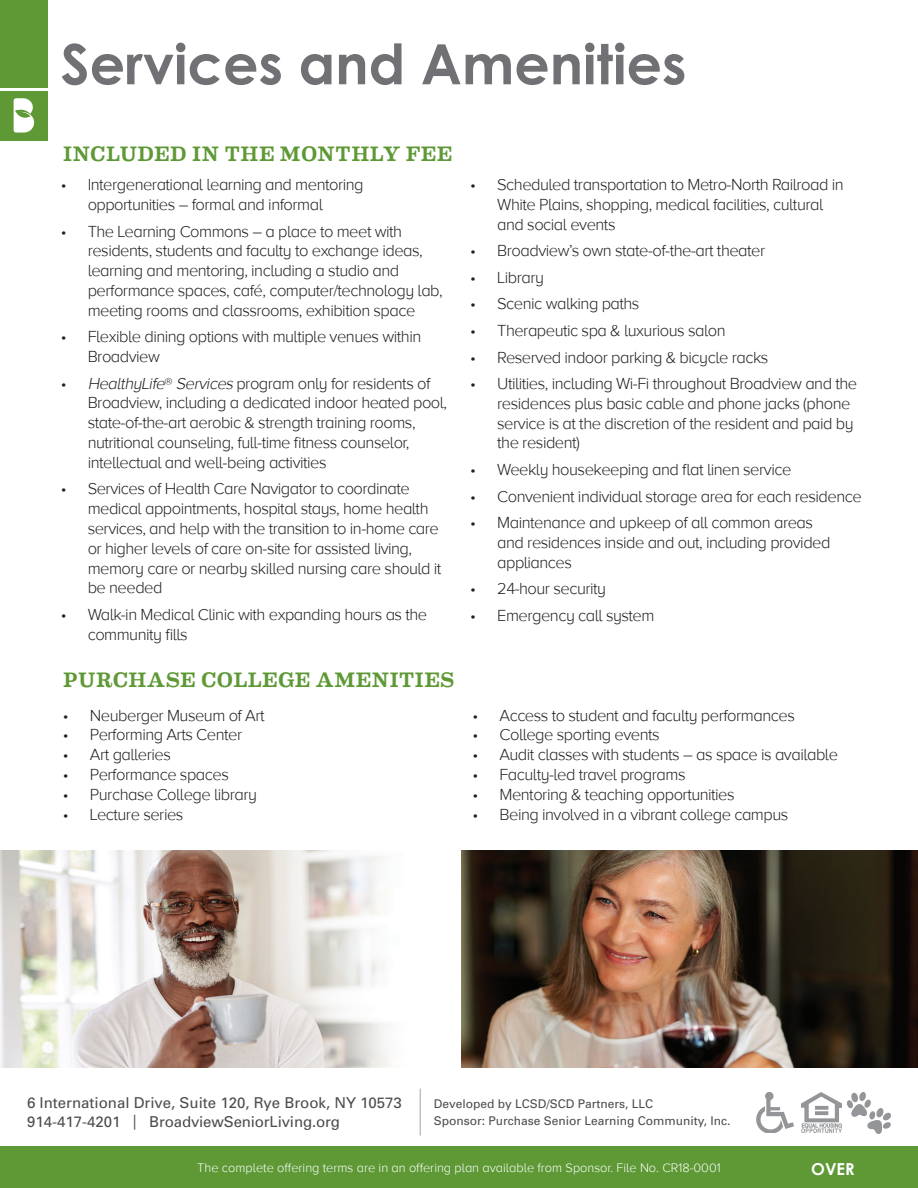
<style>
.page{position:relative;width:918px;height:1188px;background:#fff}
.page>*{position:absolute;margin:0;border:0;box-sizing:border-box;transform-origin:0 0}
.t1{font:700 55.65px "Century Gothic";color:#717074}
.t2{font:500 21px "Eames Century Modern";letter-spacing:.02em;color:#5e9936}
.t3{font:300 16.5px/19.8px "Proxima Nova A";letter-spacing:-.03em;color:#231f20}
.t4{font:700 16.5px "Century Gothic";color:#fff}
.t5{font:15px "Univers";color:#4b4c4d}
.t6{font:300 12.75px "Proxima Nova A";color:#fff}
.t7{font:12px "Univers";color:#4b4c4d}
.s1{font-style:italic}
</style>
<div class="page">
<div style="left:0;top:1146px;width:918px;height:42px;background:#5e9936"></div>
<img style="left:801px;top:1092px;width:40px;height:41px">
<img style="left:848px;top:1092px;width:43px;height:41px">
<img style="left:756px;top:1092px;width:38px;height:41px">
<hr style="left:420px;top:1089px;width:1px;height:47px;background:#a3a4a8">
<div style="left:0;top:0;width:47px;height:87px;background:#5e9936"></div>
<div style="left:0;top:91px;width:47px;height:49px;background:#5e9936"></div>
<svg style="left:14px;top:98px;width:20px;height:35px"></svg>
<img style="left:462px;top:850px;width:456px;height:217px">
<img style="left:0;top:850px;width:390px;height:217px">
<p class="t1" style="left:61px;top:29px;width:627px">Services and Amenities</p>
<p class="t2" style="left:63px;top:138px;width:390px">INCLUDED IN THE MONTHLY FEE</p>
<p class="t3" style="left:88px;top:175px;width:278px;text-indent:-27px">• Intergenerational learning and mentoring opportunities – formal and informal</p>
<p class="t3" style="left:88px;top:221px;width:357px;text-indent:-27px">• The Learning Commons – a place to meet with residents, students and faculty to exchange ideas, learning and mentoring, including a studio and performance spaces, café, computer/technology lab, meeting rooms and classrooms, exhibition space</p>
<p class="t3" style="left:88px;top:327px;width:335px;text-indent:-27px">• Flexible dining options with multiple venues within<br>Broadview</p>
<p class="t3" style="left:88px;top:373px;width:361px;text-indent:-27px">• <span class="s1">HealthyLife</span>® <span class="s1">Services</span> program only for residents of Broadview, including a dedicated indoor heated pool, state-of-the-art aerobic &amp; strength training rooms, nutritional counseling, full-time fitness counselor, intellectual and well-being activities</p>
<p class="t3" style="left:88px;top:479px;width:355px;text-indent:-27px">• Services of Health Care Navigator to coordinate medical appointments, hospital stays, home health services, and help with the transition to in-home care or higher levels of care on-site for assisted living, memory care or nearby skilled nursing care should it be needed</p>
<p class="t3" style="left:88px;top:604px;width:341px;text-indent:-27px">• Walk-in Medical Clinic with expanding hours as the community fills</p>
<p class="t2" style="left:63px;top:665px;width:393px">PURCHASE COLLEGE AMENITIES</p>
<p class="t3" style="left:63px;top:705px;width:203px">• Neuberger Museum of Art</p>
<p class="t3" style="left:63px;top:725px;width:181px">• Performing Arts Center</p>
<p class="t3" style="left:63px;top:745px;width:110px">• Art galleries</p>
<p class="t3" style="left:63px;top:764px;width:167px">• Performance spaces</p>
<p class="t3" style="left:63px;top:784px;width:196px">• Purchase College library</p>
<p class="t3" style="left:63px;top:804px;width:122px">• Lecture series</p>
<p class="t3" style="left:497px;top:175px;width:348px;text-indent:-27px">• Scheduled transportation to Metro-North Railroad in<br>White Plains, shopping, medical facilities, cultural and social events</p>
<p class="t3" style="left:470px;top:241px;width:297px">• Broadview’s own state-of-the-art theater</p>
<p class="t3" style="left:470px;top:267px;width:75px">• Library</p>
<p class="t3" style="left:470px;top:294px;width:171px">• Scenic walking paths</p>
<p class="t3" style="left:470px;top:320px;width:257px">• Therapeutic spa &amp; luxurious salon</p>
<p class="t3" style="left:470px;top:347px;width:300px">• Reserved indoor parking &amp; bicycle racks</p>
<p class="t3" style="left:497px;top:374px;width:361px;text-indent:-27px">• Utilities, including Wi-Fi throughout Broadview and the residences plus basic cable and phone jacks (phone service is at the discretion of the resident and paid by the resident)</p>
<p class="t3" style="left:470px;top:459px;width:323px">• Weekly housekeeping and flat linen service</p>
<p class="t3" style="left:470px;top:486px;width:393px">• Convenient individual storage area for each residence</p>
<p class="t3" style="left:497px;top:513px;width:335px;text-indent:-27px">• Maintenance and upkeep of all common areas and residences inside and out, including provided appliances</p>
<p class="t3" style="left:470px;top:579px;width:137px">• 24-hour security</p>
<p class="t3" style="left:470px;top:605px;width:186px">• Emergency call system</p>
<p class="t3" style="left:473px;top:705px;width:324px">• Access to student and faculty performances</p>
<p class="t3" style="left:473px;top:725px;width:189px">• College sporting events</p>
<p class="t3" style="left:473px;top:745px;width:367px">• Audit classes with students – as space is available</p>
<p class="t3" style="left:473px;top:764px;width:215px">• Faculty-led travel programs</p>
<p class="t3" style="left:473px;top:784px;width:264px">• Mentoring &amp; teaching opportunities</p>
<p class="t3" style="left:473px;top:804px;width:317px">• Being involved in a vibrant college campus</p>
<p class="t5" style="left:27px;top:1094px;width:376px">6 International Drive, Suite 120, Rye Brook, NY 10573</p>
<p class="t5" style="left:27px;top:1113px;width:314px">914-417-4201 | BroadviewSeniorLiving.org</p>
<p class="t7" style="left:434px;top:1096px;width:221px">Developed by LCSD/SCD Partners, LLC</p>
<p class="t7" style="left:434px;top:1114px;width:298px">Sponsor: Purchase Senior Learning Community, Inc.</p>
<p class="t6" style="left:197px;top:1161px;width:525px">The complete offering terms are in an offering plan available from Sponsor. File No. CR18-0001</p>
<p class="t4" style="left:811px;top:1158px;width:45px">OVER</p>
</div>
